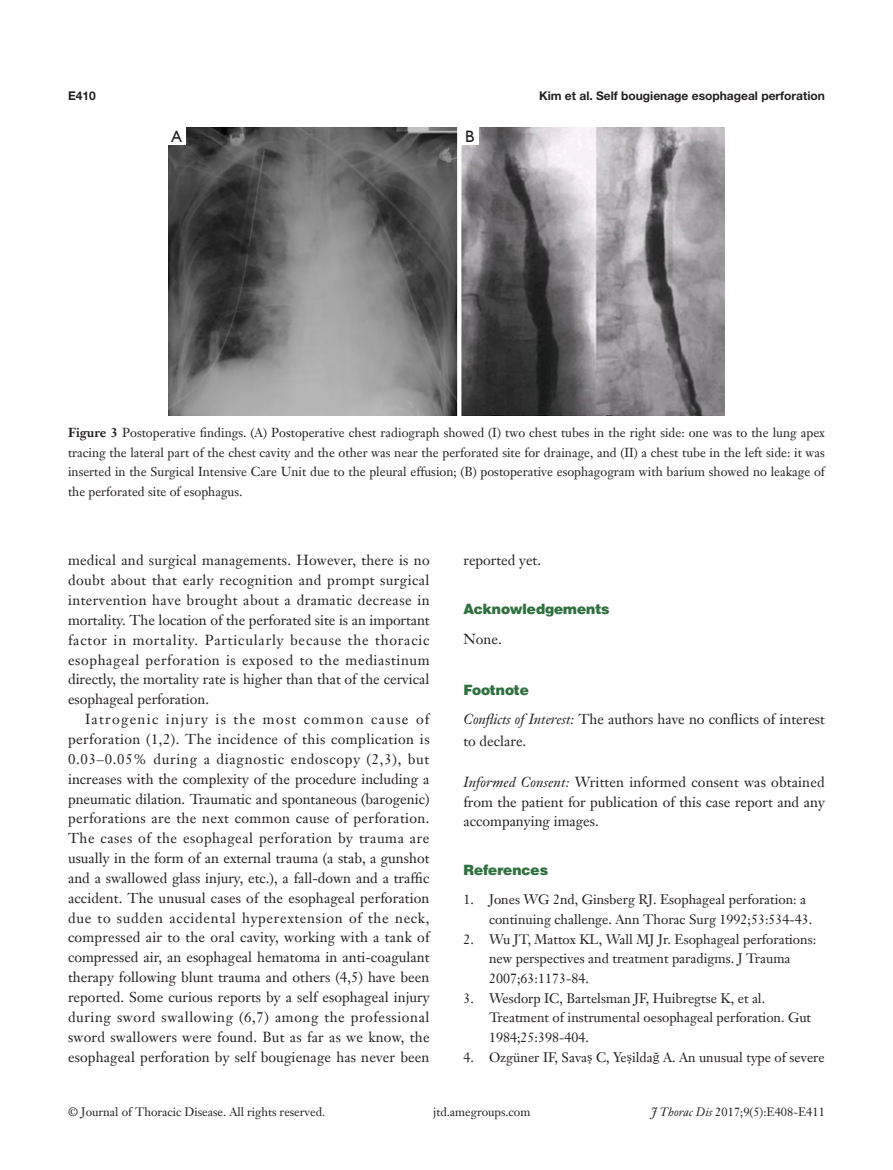
<style>
.page{position:relative;width:893px;height:1170px;background:#fff}
.page>*{position:absolute;margin:0;border:0;box-sizing:border-box;transform-origin:0 0}
.Cite{font:16.5px "Humanist 521 BT";color:#231f20}
.t1{font:14.25px/19.8px "Janson Text LT";color:#231f20;text-align:justify}
.t2{font:900 14.25px "Helvetica";color:#30703e}
.t3{font:13.5px/19.6px "Janson Text LT";color:#231f20}
.t4{font:12.75px/19.5px "Janson Text LT";color:#231f20;text-align:justify}
.t5{font:12px "Janson Text LT";color:#231f20}
.Running_title{font:700 12px "Helvetica Neue LT Pro";color:#231f20}
.s1{font-weight:700}
.s2{font-style:italic}
.s3{font-family:"Times New Roman"}
</style>
<div class="page">
<img style="left:168px;top:128px;width:557px;height:288px">
<div style="left:168px;top:128px;width:17px;height:17px;background:#fff"></div>
<div style="left:462px;top:128px;width:17px;height:17px;background:#fff"></div>
<p class="Running_title" style="left:68px;top:88px;width:29px">E410</p>
<p class="Running_title" style="left:539px;top:88px;width:287px">Kim et al. Self bougienage esophageal perforation</p>
<p class="Cite" style="left:171px;top:126px;width:12px">A</p>
<p class="Cite" style="left:465px;top:126px;width:11px">B</p>
<p class="t4" style="left:68px;top:423px;width:758px"><span class="s1">Figure 3</span> Postoperative findings. (A) Postoperative chest radiograph showed (I) two chest tubes in the right side: one was to the lung apex tracing the lateral part of the chest cavity and the other was near the perforated site for drainage, and (II) a chest tube in the left side: it was inserted in the Surgical Intensive Care Unit due to the pleural effusion; (B) postoperative esophagogram with barium showed no leakage of the perforated site of esophagus.</p>
<p class="t1" style="left:68px;top:550px;width:363px">medical and surgical managements. However, there is no doubt about that early recognition and prompt surgical intervention have brought about a dramatic decrease in mortality. The location of the perforated site is an important factor in mortality. Particularly because the thoracic esophageal perforation is exposed to the mediastinum directly, the mortality rate is higher than that of the cervical esophageal perforation.</p>
<p class="t1" style="left:68px;top:709px;width:363px;text-indent:17px">Iatrogenic injury is the most common cause of perforation (1,2). The incidence of this complication is 0.03–0.05% during a diagnostic endoscopy (2,3), but increases with the complexity of the procedure including a pneumatic dilation. Traumatic and spontaneous (barogenic) perforations are the next common cause of perforation.<br>The cases of the esophageal perforation by trauma are usually in the form of an external trauma (a stab, a gunshot and a swallowed glass injury, etc.), a fall-down and a traffic accident. The unusual cases of the esophageal perforation due to sudden accidental hyperextension of the neck, compressed air to the oral cavity, working with a tank of compressed air, an esophageal hematoma in anti-coagulant therapy following blunt trauma and others (4,5) have been reported. Some curious reports by a self esophageal injury during sword swallowing (6,7) among the professional sword swallowers were found. But as far as we know, the esophageal perforation by self bougienage has never been</p>
<p class="t1" style="left:463px;top:550px;width:79px">reported yet.</p>
<p class="t2" style="left:463px;top:600px;width:148px">Acknowledgements</p>
<p class="t1" style="left:463px;top:629px;width:40px">None.</p>
<p class="t2" style="left:463px;top:680px;width:67px">Footnote</p>
<p class="t1" style="left:463px;top:708px;width:363px;line-height:21.5px"><span class="s2">Conflicts of Interest:</span> The authors have no conflicts of interest to declare.</p>
<p class="t1" style="left:463px;top:772px;width:363px"><span class="s2">Informed Consent:</span> Written informed consent was obtained from the patient for publication of this case report and any accompanying images.</p>
<p class="t2" style="left:463px;top:860px;width:86px">References</p>
<p class="t3" style="left:489px;top:889px;width:325px;text-indent:-26px">1. Jones WG 2nd, Ginsberg RJ. Esophageal perforation: a continuing challenge. Ann Thorac Surg 1992;53:534-43.</p>
<p class="t3" style="left:489px;top:929px;width:329px;text-indent:-26px">2. Wu JT, Mattox KL, Wall MJ Jr. Esophageal perforations: new perspectives and treatment paradigms. J Trauma<br>2007;63:1173-84.</p>
<p class="t3" style="left:489px;top:988px;width:324px;text-indent:-26px">3. Wesdorp IC, Bartelsman JF, Huibregtse K, et al.<br>Treatment of instrumental oesophageal perforation. Gut<br>1984;25:398-404.</p>
<p class="t3" style="left:463px;top:1046px;width:363px">4. Ozgüner IF, Sava<span class="s3">ş</span> C, Ye<span class="s3">ş</span>ilda<span class="s3">ğ</span> A. An unusual type of severe</p>
<p class="t5" style="left:68px;top:1104px;width:259px">© Journal of Thoracic Disease. All rights reserved.</p>
<p class="t5" style="left:433px;top:1104px;width:99px">jtd.amegroups.com</p>
<p class="t5" style="left:651px;top:1104px;width:175px"><span class="s2">J Thorac Dis</span> 2017;9(5):E408-E411</p>
</div>
